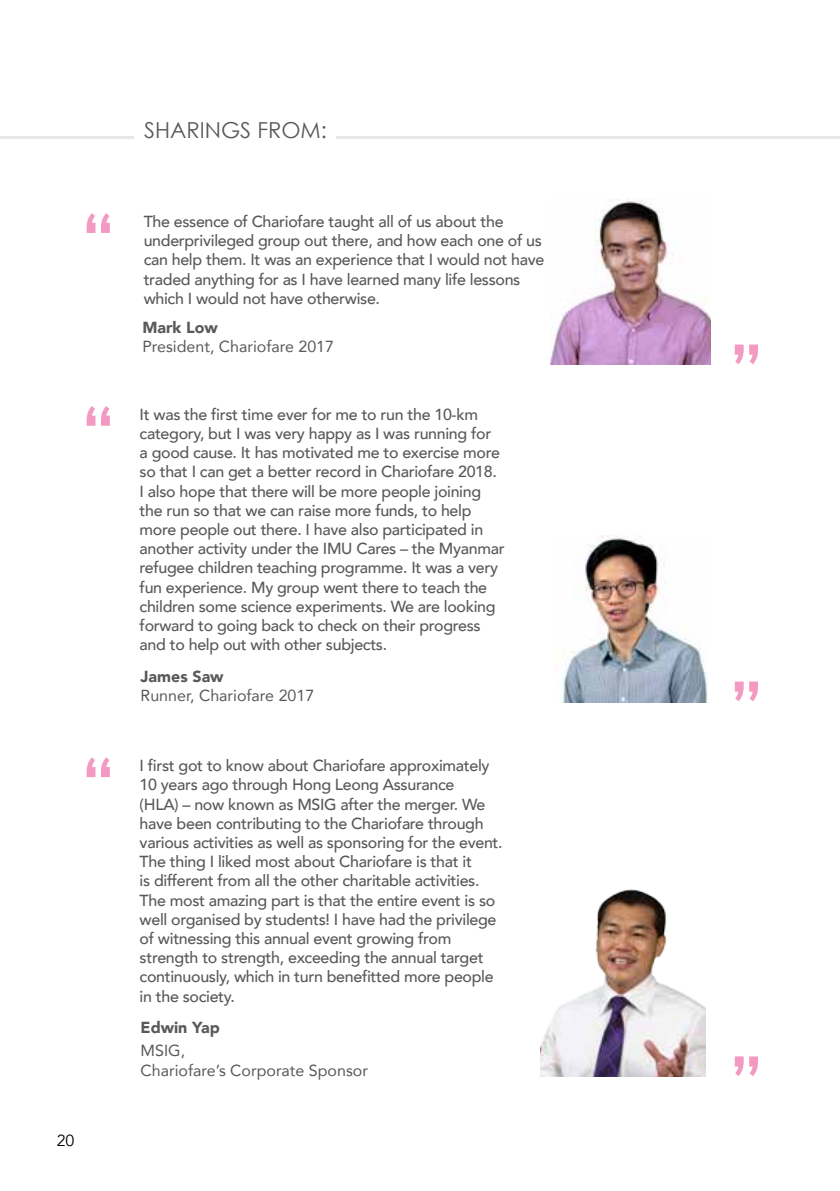
<style>
.page{position:relative;width:840px;height:1191px;background:#fff}
.page>*{position:absolute;margin:0;border:0;box-sizing:border-box;transform-origin:0 0}
.t1{font:700 72px "Century Gothic";color:#f49ac2}
.t2{font:22px "Century Gothic";color:#58595b}
.t3{font:500 16px/19.2px "Avenir";letter-spacing:-.02em;color:#58595b}
.t4{font:16px/19.2px "Avenir";color:#58595b}
.t5{font:900 16px "Avenir";color:#58595b}
.t6{font:16px "Avenir";color:#000}
</style>
<div class="page">
<hr style="left:839px;top:198px;width:1px;height:63px;background:#e9f7fe">
<hr style="left:839px;top:477px;width:1px;height:63px;background:#e9f7fe">
<hr style="left:336px;top:136px;width:503px;height:2px;background:#e6e7e8">
<hr style="left:0;top:136px;width:134px;height:2px;background:#e6e7e8">
<img style="left:550px;top:198px;width:160px;height:166px">
<img style="left:562px;top:536px;width:145px;height:166px">
<img style="left:540px;top:889px;width:164px;height:187px">
<h1 class="t1" style="left:81px;top:195px;width:36px">“</h1>
<h1 class="t1" style="left:81px;top:387px;width:36px">“</h1>
<h1 class="t1" style="left:81px;top:739px;width:36px">“</h1>
<p class="t6" style="left:57px;top:1130px;width:19px">20</p>
<h2 class="t2" style="left:144px;top:117px;width:184px">SHARINGS FROM:</h2>
<p class="t3" style="left:144px;top:211px;width:402px">The essence of Chariofare taught all of us about the underprivileged group out there, and how each one of us can help them. It was an experience that I would not have traded anything for as I have learned many life lessons which I would not have otherwise.</p>
<p class="t5" style="left:142px;top:314px;width:77px">Mark Low</p>
<p class="t4" style="left:142px;top:337px;width:193px">President, Chariofare 2017</p>
<p class="t3" style="left:140px;top:404px;width:366px">It was the first time ever for me to run the 10-km category, but I was very happy as I was running for<br>a good cause. It has motivated me to exercise more so that I can get a better record in Chariofare 2018.<br>I also hope that there will be more people joining the run so that we can raise more funds, to help more people out there. I have also participated in another activity under the IMU Cares – the Myanmar refugee children teaching programme. It was a very fun experience. My group went there to teach the children some science experiments. We are looking forward to going back to check on their progress and to help out with other subjects.</p>
<p class="t5" style="left:140px;top:662px;width:84px">James Saw</p>
<p class="t4" style="left:140px;top:685px;width:175px">Runner, Chariofare 2017</p>
<p class="t3" style="left:140px;top:755px;width:364px">I first got to know about Chariofare approximately 10 years ago through Hong Leong Assurance<br>(HLA) – now known as MSIG after the merger. We have been contributing to the Chariofare through various activities as well as sponsoring for the event.<br>The thing I liked most about Chariofare is that it<br>is different from all the other charitable activities.<br>The most amazing part is that the entire event is so well organised by students! I have had the privilege of witnessing this annual event growing from strength to strength, exceeding the annual target continuously, which in turn benefitted more people in the society.</p>
<p class="t5" style="left:140px;top:1014px;width:81px">Edwin Yap</p>
<p class="t4" style="left:140px;top:1040px;width:229px">MSIG,<br>Chariofare’s Corporate Sponsor</p>
<h1 class="t1" style="left:763px;top:383px;width:36px;rotate:-180deg">“</h1>
<h1 class="t1" style="left:763px;top:719px;width:36px;rotate:-180deg">“</h1>
<h1 class="t1" style="left:763px;top:1094px;width:36px;rotate:-180deg">“</h1>
</div>
